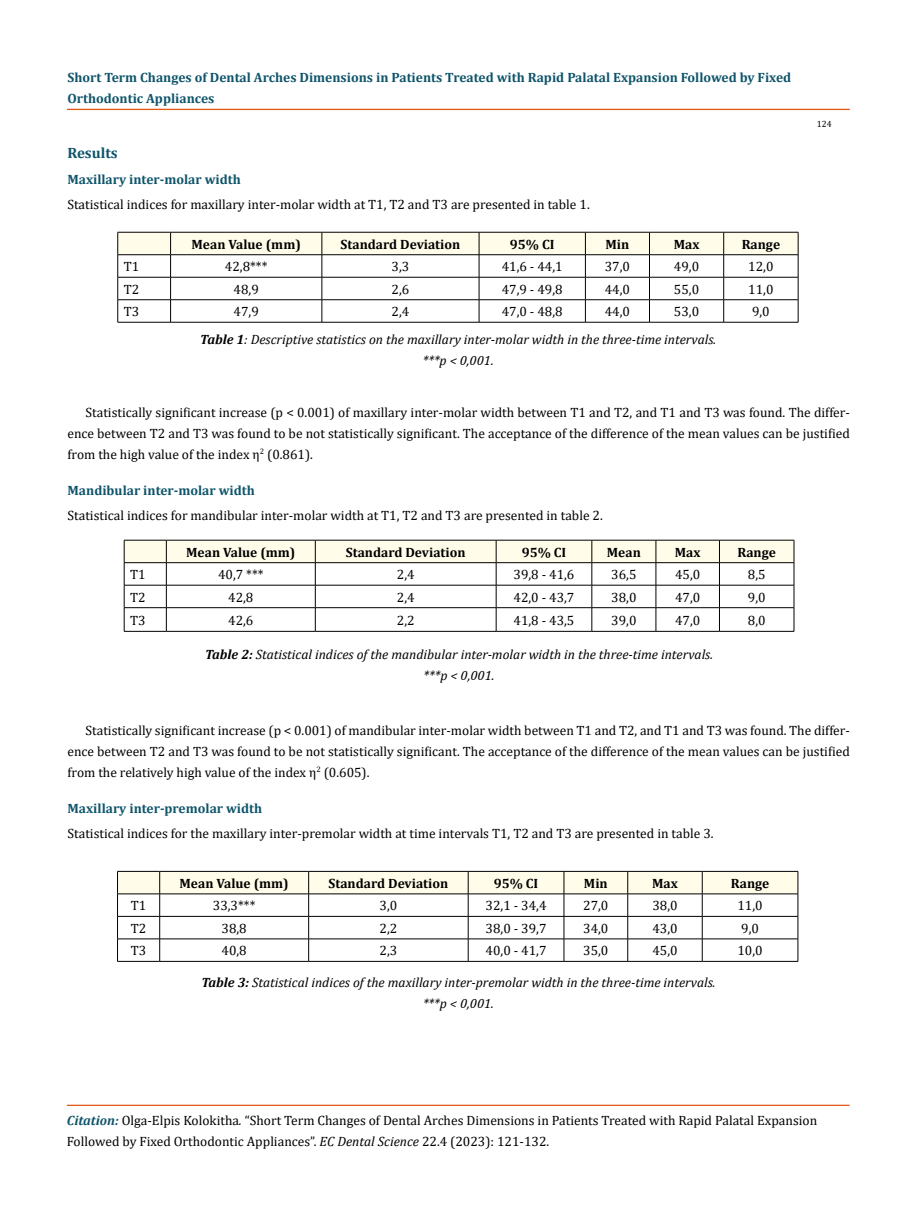
<style>
.page{position:relative;width:917px;height:1224px;background:#fff}
.page>*{position:absolute;margin:0;border:0;box-sizing:border-box;transform-origin:0 0}
.t1{font:700 15px "Cambria";color:#0e546a}
.t2{font:13.5px/21px "Cambria";color:#000;text-align:justify}
.t3{font:italic 13.5px/21px "Cambria";color:#000;text-align:center}
.t4{font:700 13.5px/21px "Cambria";color:#0e546a}
.t5{font:700 13.5px "Cambria";color:#000}
.t6{font:9px "Cambria";color:#000}
.s1{font-weight:700}
.s2{font-weight:700;font-style:italic;color:#0e546a}
.s3{font-style:italic}
</style>
<div class="page">
<div style="left:67px;top:109px;width:782px;height:1px;border:1px solid #e05d1a"></div>
<div style="left:67px;top:1105px;width:782px;height:1px;border:1px solid #e05d1a"></div>
<svg style="left:117px;top:232px;width:681px;height:90px"></svg>
<hr style="left:118px;top:322px;width:52px;height:1px;background:#000">
<hr style="left:170px;top:322px;width:152px;height:1px;background:#000">
<hr style="left:322px;top:322px;width:157px;height:1px;background:#000">
<hr style="left:479px;top:322px;width:106px;height:1px;background:#000">
<hr style="left:585px;top:322px;width:64px;height:1px;background:#000">
<hr style="left:649px;top:322px;width:74px;height:1px;background:#000">
<hr style="left:723px;top:322px;width:75px;height:1px;background:#000">
<svg style="left:124px;top:540px;width:670px;height:91px"></svg>
<hr style="left:124px;top:631px;width:42px;height:1px;background:#000">
<hr style="left:166px;top:631px;width:149px;height:1px;background:#000">
<hr style="left:315px;top:631px;width:181px;height:1px;background:#000">
<hr style="left:496px;top:631px;width:96px;height:1px;background:#000">
<hr style="left:592px;top:631px;width:64px;height:1px;background:#000">
<hr style="left:656px;top:631px;width:63px;height:1px;background:#000">
<hr style="left:719px;top:631px;width:75px;height:1px;background:#000">
<svg style="left:117px;top:871px;width:681px;height:90px"></svg>
<hr style="left:117px;top:961px;width:43px;height:1px;background:#000">
<hr style="left:160px;top:961px;width:148px;height:1px;background:#000">
<hr style="left:308px;top:961px;width:160px;height:1px;background:#000">
<hr style="left:468px;top:961px;width:96px;height:1px;background:#000">
<hr style="left:564px;top:961px;width:63px;height:1px;background:#000">
<hr style="left:627px;top:961px;width:75px;height:1px;background:#000">
<hr style="left:702px;top:961px;width:96px;height:1px;background:#000">
<p class="t4" style="left:68px;top:67px;width:725px">Short Term Changes of Dental Arches Dimensions in Patients Treated with Rapid Palatal Expansion Followed by Fixed<br>Orthodontic Appliances</p>
<p class="t6" style="left:816px;top:118px;width:16px">124</p>
<p class="t1" style="left:67px;top:143px;width:52px">Results</p>
<p class="t4" style="left:67px;top:168px;width:175px">Maxillary inter-molar width</p>
<p class="t2" style="left:67px;top:194px;width:524px">Statistical indices for maxillary inter-molar width at T1, T2 and T3 are presented in table 1.</p>
<p class="t5" style="left:191px;top:235px;width:111px">Mean Value (mm)</p>
<p class="t5" style="left:340px;top:235px;width:121px">Standard Deviation</p>
<p class="t5" style="left:510px;top:235px;width:46px">95% CI</p>
<p class="t5" style="left:605px;top:235px;width:25px">Min</p>
<p class="t5" style="left:673px;top:235px;width:27px">Max</p>
<p class="t5" style="left:741px;top:235px;width:40px">Range</p>
<p class="t2" style="left:124px;top:256px;width:17px">T1</p>
<p class="t2" style="left:225px;top:256px;width:44px">42,8***</p>
<p class="t2" style="left:391px;top:256px;width:19px">3,3</p>
<p class="t2" style="left:502px;top:256px;width:62px">41,6 - 44,1</p>
<p class="t2" style="left:605px;top:256px;width:27px">37,0</p>
<p class="t2" style="left:674px;top:256px;width:27px">49,0</p>
<p class="t2" style="left:748px;top:256px;width:27px">12,0</p>
<p class="t2" style="left:124px;top:279px;width:17px">T2</p>
<p class="t2" style="left:233px;top:279px;width:27px">48,9</p>
<p class="t2" style="left:391px;top:279px;width:19px">2,6</p>
<p class="t2" style="left:502px;top:279px;width:62px">47,9 - 49,8</p>
<p class="t2" style="left:605px;top:279px;width:27px">44,0</p>
<p class="t2" style="left:674px;top:279px;width:27px">55,0</p>
<p class="t2" style="left:748px;top:279px;width:27px">11,0</p>
<p class="t2" style="left:124px;top:301px;width:17px">T3</p>
<p class="t2" style="left:233px;top:301px;width:27px">47,9</p>
<p class="t2" style="left:391px;top:301px;width:19px">2,4</p>
<p class="t2" style="left:502px;top:301px;width:62px">47,0 - 48,8</p>
<p class="t2" style="left:605px;top:301px;width:27px">44,0</p>
<p class="t2" style="left:674px;top:301px;width:27px">53,0</p>
<p class="t2" style="left:752px;top:301px;width:19px">9,0</p>
<p class="t3" style="left:200px;top:329px;width:517px"><span class="s1">Table 1</span>: Descriptive statistics on the maxillary inter-molar width in the three-time intervals. ***p &lt; 0,001.</p>
<p class="t2" style="left:67px;top:402px;width:783px;text-indent:18px">Statistically significant increase (p &lt; 0.001) of maxillary inter-molar width between T1 and T2, and T1 and T3 was found. The differ&shy;ence between T2 and T3 was found to be not statistically significant. The acceptance of the difference of the mean values can be justified from the high value of the index η<sup>2</sup> (0.861).</p>
<p class="t4" style="left:68px;top:479px;width:189px">Mandibular inter-molar width</p>
<p class="t2" style="left:68px;top:505px;width:537px">Statistical indices for mandibular inter-molar width at T1, T2 and T3 are presented in table 2.</p>
<p class="t5" style="left:186px;top:543px;width:111px">Mean Value (mm)</p>
<p class="t5" style="left:346px;top:543px;width:121px">Standard Deviation</p>
<p class="t5" style="left:521px;top:543px;width:46px">95% CI</p>
<p class="t5" style="left:607px;top:543px;width:35px">Mean</p>
<p class="t5" style="left:674px;top:543px;width:27px">Max</p>
<p class="t5" style="left:737px;top:543px;width:40px">Range</p>
<p class="t2" style="left:130px;top:564px;width:17px">T1</p>
<p class="t2" style="left:218px;top:564px;width:47px">40,7 ***</p>
<p class="t2" style="left:397px;top:564px;width:19px">2,4</p>
<p class="t2" style="left:513px;top:564px;width:62px">39,8 - 41,6</p>
<p class="t2" style="left:611px;top:564px;width:27px">36,5</p>
<p class="t2" style="left:675px;top:564px;width:27px">45,0</p>
<p class="t2" style="left:747px;top:564px;width:19px">8,5</p>
<p class="t2" style="left:130px;top:587px;width:17px">T2</p>
<p class="t2" style="left:228px;top:587px;width:27px">42,8</p>
<p class="t2" style="left:397px;top:587px;width:19px">2,4</p>
<p class="t2" style="left:513px;top:587px;width:62px">42,0 - 43,7</p>
<p class="t2" style="left:611px;top:587px;width:27px">38,0</p>
<p class="t2" style="left:675px;top:587px;width:27px">47,0</p>
<p class="t2" style="left:747px;top:587px;width:19px">9,0</p>
<p class="t2" style="left:130px;top:610px;width:17px">T3</p>
<p class="t2" style="left:228px;top:610px;width:27px">42,6</p>
<p class="t2" style="left:397px;top:610px;width:19px">2,2</p>
<p class="t2" style="left:513px;top:610px;width:62px">41,8 - 43,5</p>
<p class="t2" style="left:611px;top:610px;width:27px">39,0</p>
<p class="t2" style="left:675px;top:610px;width:27px">47,0</p>
<p class="t2" style="left:747px;top:610px;width:19px">8,0</p>
<p class="t3" style="left:205px;top:643px;width:509px"><span class="s1">Table 2:</span> Statistical indices of the mandibular inter-molar width in the three-time intervals. ***p &lt; 0,001.</p>
<p class="t2" style="left:67px;top:720px;width:783px;text-indent:18px">Statistically significant increase (p &lt; 0.001) of mandibular inter-molar width between T1 and T2, and T1 and T3 was found. The differ&shy;ence between T2 and T3 was found to be not statistically significant. The acceptance of the difference of the mean values can be justified from the relatively high value of the index η<sup>2</sup> (0.605).</p>
<p class="t4" style="left:67px;top:797px;width:196px">Maxillary inter-premolar width</p>
<p class="t2" style="left:67px;top:823px;width:647px">Statistical indices for the maxillary inter-premolar width at time intervals T1, T2 and T3 are presented in table 3.</p>
<p class="t5" style="left:179px;top:874px;width:111px">Mean Value (mm)</p>
<p class="t5" style="left:328px;top:874px;width:121px">Standard Deviation</p>
<p class="t5" style="left:493px;top:874px;width:46px">95% CI</p>
<p class="t5" style="left:584px;top:874px;width:25px">Min</p>
<p class="t5" style="left:652px;top:874px;width:27px">Max</p>
<p class="t5" style="left:730px;top:874px;width:40px">Range</p>
<p class="t2" style="left:131px;top:895px;width:17px">T1</p>
<p class="t2" style="left:213px;top:895px;width:44px">33,3***</p>
<p class="t2" style="left:379px;top:895px;width:19px">3,0</p>
<p class="t2" style="left:485px;top:895px;width:62px">32,1 - 34,4</p>
<p class="t2" style="left:583px;top:895px;width:27px">27,0</p>
<p class="t2" style="left:652px;top:895px;width:27px">38,0</p>
<p class="t2" style="left:737px;top:895px;width:27px">11,0</p>
<p class="t2" style="left:131px;top:918px;width:17px">T2</p>
<p class="t2" style="left:221px;top:918px;width:27px">38,8</p>
<p class="t2" style="left:379px;top:918px;width:19px">2,2</p>
<p class="t2" style="left:485px;top:918px;width:62px">38,0 - 39,7</p>
<p class="t2" style="left:583px;top:918px;width:27px">34,0</p>
<p class="t2" style="left:652px;top:918px;width:27px">43,0</p>
<p class="t2" style="left:741px;top:918px;width:19px">9,0</p>
<p class="t2" style="left:131px;top:940px;width:17px">T3</p>
<p class="t2" style="left:221px;top:940px;width:27px">40,8</p>
<p class="t2" style="left:379px;top:940px;width:19px">2,3</p>
<p class="t2" style="left:485px;top:940px;width:62px">40,0 - 41,7</p>
<p class="t2" style="left:583px;top:940px;width:27px">35,0</p>
<p class="t2" style="left:652px;top:940px;width:27px">45,0</p>
<p class="t2" style="left:737px;top:940px;width:27px">10,0</p>
<p class="t3" style="left:201px;top:971px;width:516px"><span class="s1">Table 3:</span> Statistical indices of the maxillary inter-premolar width in the three-time intervals. ***p &lt; 0,001.</p>
<p class="t2" style="left:67px;top:1110px;width:752px"><span class="s2">Citation:</span> Olga-Elpis Kolokitha<span class="s3">.</span> “Short Term Changes of Dental Arches Dimensions in Patients Treated with Rapid Palatal Expansion<br>Followed by Fixed Orthodontic Appliances”. <span class="s3">EC Dental Science</span> 22.4 (2023): 121-132.</p>
</div>
